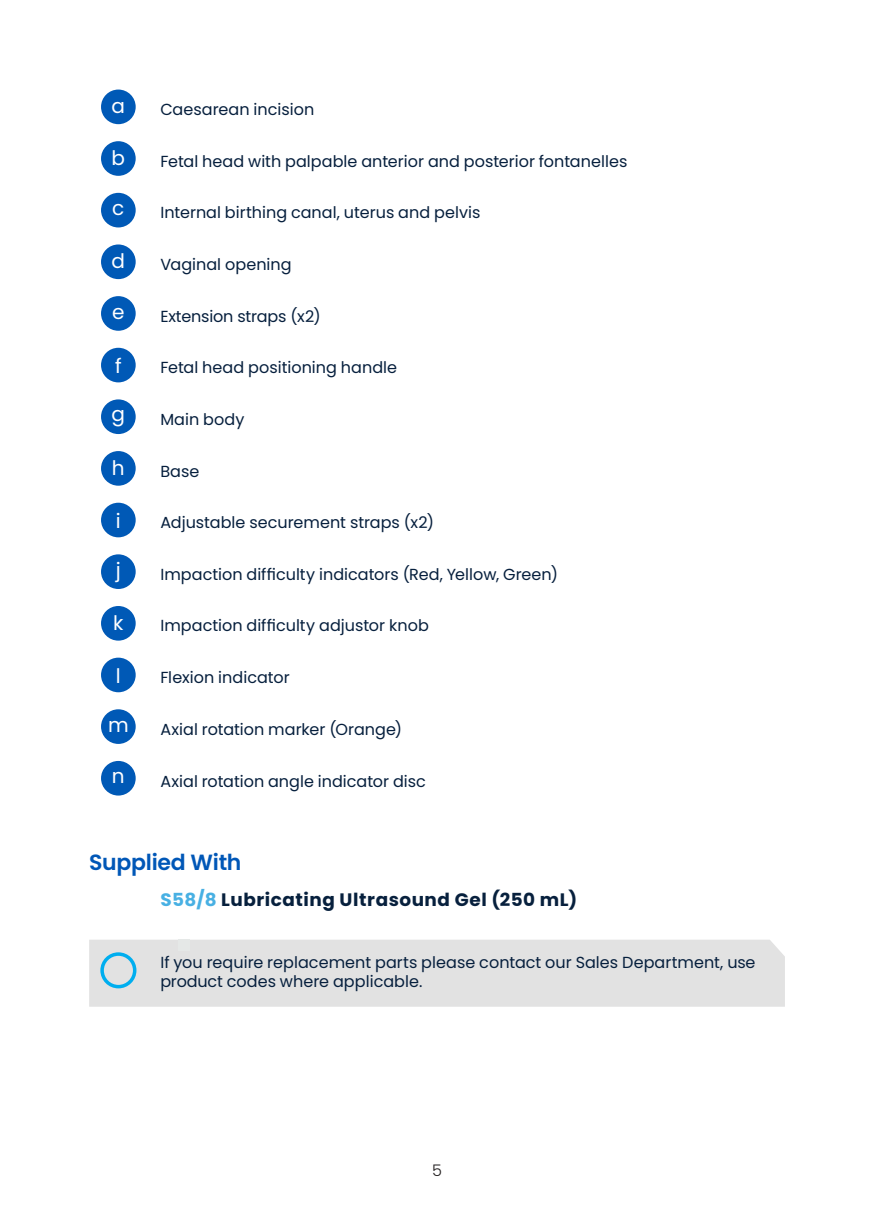
<style>
.page{position:relative;width:874px;height:1225px;background:#fff}
.page>*{position:absolute;margin:0;border:0;box-sizing:border-box;transform-origin:0 0}
.t1{font:600 22px "Poppins";letter-spacing:-.01em;color:#0057b7}
.t2{font:20px "Poppins";color:#fff}
.t3{font:700 18px "Poppins";letter-spacing:.03em;color:#07203d}
.t4{font:16px/19.2px "Poppins";color:#061f3d}
.t5{font:300 16px "Poppins";color:#231f20}
.s1{color:#48b0e3}
</style>
<div class="page">
<div style="left:101px;top:90px;width:35px;height:34px;background:#0059b6;border-radius:50%"></div>
<div style="left:101px;top:348px;width:35px;height:34px;background:#0059b6;border-radius:50%"></div>
<div style="left:101px;top:193px;width:35px;height:34px;background:#0059b6;border-radius:50%"></div>
<div style="left:101px;top:451px;width:35px;height:35px;background:#0059b6;border-radius:50%"></div>
<div style="left:101px;top:141px;width:35px;height:35px;background:#0059b6;border-radius:50%"></div>
<div style="left:101px;top:399px;width:35px;height:35px;background:#0059b6;border-radius:50%"></div>
<div style="left:101px;top:296px;width:35px;height:35px;background:#0059b6;border-radius:50%"></div>
<div style="left:101px;top:554px;width:35px;height:35px;background:#0059b6;border-radius:50%"></div>
<div style="left:101px;top:657px;width:35px;height:35px;background:#0059b6;border-radius:50%"></div>
<div style="left:101px;top:244px;width:35px;height:35px;background:#0059b6;border-radius:50%"></div>
<div style="left:101px;top:503px;width:35px;height:34px;background:#0059b6;border-radius:50%"></div>
<div style="left:101px;top:606px;width:35px;height:34px;background:#0059b6;border-radius:50%"></div>
<div style="left:101px;top:709px;width:35px;height:35px;background:#0059b6;border-radius:50%"></div>
<div style="left:101px;top:761px;width:35px;height:34px;background:#0059b6;border-radius:50%"></div>
<div style="left:89px;top:940px;width:695px;height:66px;background:#e2e2e2"></div>
<div style="left:100px;top:952px;width:36px;height:36px;border:4px solid #00aeef;border-radius:50%"></div>
<div style="left:178px;top:939px;width:12px;height:12px;background:#e5e8e7"></div>
<p class="t2" style="left:111px;top:94px;width:15px">a</p>
<p class="t4" style="left:160px;top:100px;width:155px">Caesarean incision</p>
<p class="t2" style="left:111px;top:146px;width:15px">b</p>
<p class="t4" style="left:160px;top:151px;width:468px">Fetal head with palpable anterior and posterior fontanelles</p>
<p class="t2" style="left:112px;top:197px;width:14px">c</p>
<p class="t4" style="left:160px;top:203px;width:321px">Internal birthing canal, uterus and pelvis</p>
<p class="t2" style="left:111px;top:249px;width:15px">d</p>
<p class="t4" style="left:160px;top:255px;width:133px">Vaginal opening</p>
<p class="t2" style="left:112px;top:300px;width:14px">e</p>
<p class="t4" style="left:160px;top:307px;width:162px">Extension straps (x2)</p>
<p class="t2" style="left:115px;top:354px;width:8px">f</p>
<p class="t4" style="left:160px;top:358px;width:238px">Fetal head positioning handle</p>
<p class="t2" style="left:111px;top:402px;width:15px">g</p>
<p class="t4" style="left:160px;top:410px;width:86px">Main body</p>
<p class="t2" style="left:112px;top:456px;width:14px">h</p>
<p class="t4" style="left:160px;top:462px;width:41px">Base</p>
<p class="t2" style="left:116px;top:509px;width:6px">i</p>
<p class="t4" style="left:160px;top:513px;width:275px">Adjustable securement straps (x2)</p>
<p class="t2" style="left:116px;top:558px;width:6px">j</p>
<p class="t4" style="left:160px;top:564px;width:399px">Impaction difficulty indicators (Red, Yellow, Green)</p>
<p class="t2" style="left:113px;top:611px;width:12px">k</p>
<p class="t4" style="left:160px;top:616px;width:270px">Impaction difficulty adjustor knob</p>
<p class="t2" style="left:116px;top:664px;width:6px">l</p>
<p class="t4" style="left:160px;top:668px;width:131px">Flexion indicator</p>
<p class="t2" style="left:108px;top:713px;width:22px">m</p>
<p class="t4" style="left:160px;top:720px;width:243px">Axial rotation marker (Orange)</p>
<p class="t2" style="left:112px;top:765px;width:14px">n</p>
<p class="t4" style="left:160px;top:771px;width:267px">Axial rotation angle indicator disc</p>
<h1 class="t1" style="left:89px;top:849px;width:154px">Supplied With</h1>
<p class="t3" style="left:160px;top:889px;width:418px"><span class="s1">S58/8</span> Lubricating Ultrasound Gel (250 mL)</p>
<p class="t4" style="left:160px;top:952px;width:596px">If you require replacement parts please contact our Sales Department, use product codes where applicable.</p>
<p class="t5" style="left:432px;top:1160px;width:11px">5</p>
</div>
